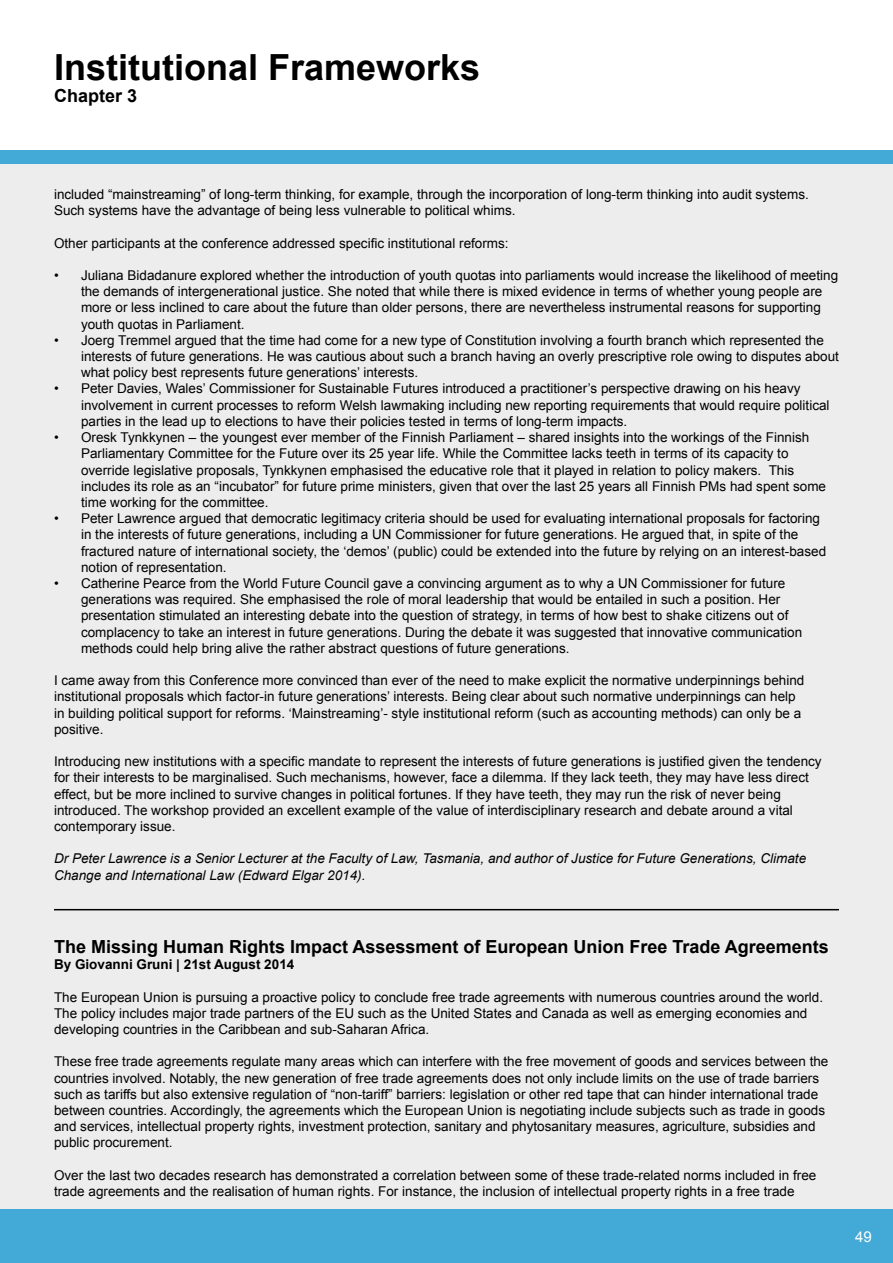
<style>
.page{position:relative;width:893px;height:1263px;background:#fff}
.page>*{position:absolute;margin:0;border:0;box-sizing:border-box;transform-origin:0 0}
.t1{font:700 36px "Arial";color:#000}
.t2{font:700 18px "Arial";color:#000}
.t3{font:15px "Arial";color:#fff}
.t4{font:13.5px/16.2px "Arial";color:#000}
.t5{font:italic 13.5px/16.2px "Arial";color:#000}
.t6{font:700 13.5px "Arial";color:#000}
</style>
<div class="page">
<div style="left:0;top:151px;width:893px;height:1112px;background:#ededee"></div>
<div style="left:0;top:1210px;width:893px;height:53px;background:#43a9d7"></div>
<div style="left:0;top:151px;width:893px;height:13px;background:#43a9d7"></div>
<hr style="left:54px;top:909px;width:785px;height:1px;background:#000">
<h1 class="t1" style="left:54px;top:44px;width:428px">Institutional Frameworks</h1>
<h2 class="t2" style="left:54px;top:83px;width:85px">Chapter 3</h2>
<p class="t4" style="left:54px;top:186px;width:756px">included “mainstreaming” of long-term thinking, for example, through the incorporation of long-term thinking into audit systems.<br>Such systems have the advantage of being less vulnerable to political whims.</p>
<p class="t4" style="left:54px;top:235px;width:456px">Other participants at the conference addressed specific institutional reforms:</p>
<p class="t4" style="left:81px;top:267px;width:759px;text-indent:-27px">• Juliana Bidadanure explored whether the introduction of youth quotas into parliaments would increase the likelihood of meeting the demands of intergenerational justice. She noted that while there is mixed evidence in terms of whether young people are more or less inclined to care about the future than older persons, there are nevertheless instrumental reasons for supporting youth quotas in Parliament.</p>
<p class="t4" style="left:81px;top:332px;width:759px;text-indent:-27px">• Joerg Tremmel argued that the time had come for a new type of Constitution involving a fourth branch which represented the interests of future generations. He was cautious about such a branch having an overly prescriptive role owing to disputes about what policy best represents future generations’ interests.</p>
<p class="t4" style="left:81px;top:381px;width:750px;text-indent:-27px">• Peter Davies, Wales’ Commissioner for Sustainable Futures introduced a practitioner’s perspective drawing on his heavy involvement in current processes to reform Welsh lawmaking including new reporting requirements that would require political parties in the lead up to elections to have their policies tested in terms of long-term impacts.</p>
<p class="t4" style="left:81px;top:429px;width:747px;text-indent:-27px">• Oresk Tynkkynen – the youngest ever member of the Finnish Parliament – shared insights into the workings of the Finnish Parliamentary Committee for the Future over its 25 year life. While the Committee lacks teeth in terms of its capacity to override legislative proposals, Tynkkynen emphasised the educative role that it played in relation to policy makers. This includes its role as an “incubator” for future prime ministers, given that over the last 25 years all Finnish PMs had spent some time working for the committee.</p>
<p class="t4" style="left:81px;top:510px;width:747px;text-indent:-27px">• Peter Lawrence argued that democratic legitimacy criteria should be used for evaluating international proposals for factoring in the interests of future generations, including a UN Commissioner for future generations. He argued that, in spite of the fractured nature of international society, the ‘demos’ (public) could be extended into the future by relying on an interest-based notion of representation.</p>
<p class="t4" style="left:81px;top:575px;width:723px;text-indent:-27px">• Catherine Pearce from the World Future Council gave a convincing argument as to why a UN Commissioner for future generations was required. She emphasised the role of moral leadership that would be entailed in such a position. Her presentation stimulated an interesting debate into the question of strategy, in terms of how best to shake citizens out of complacency to take an interest in future generations. During the debate it was suggested that innovative communication methods could help bring alive the rather abstract questions of future generations.</p>
<p class="t4" style="left:54px;top:672px;width:752px">I came away from this Conference more convinced than ever of the need to make explicit the normative underpinnings behind institutional proposals which factor-in future generations’ interests. Being clear about such normative underpinnings can help in building political support for reforms. ‘Mainstreaming’- style institutional reform (such as accounting methods) can only be a positive.</p>
<p class="t4" style="left:54px;top:753px;width:769px">Introducing new institutions with a specific mandate to represent the interests of future generations is justified given the tendency for their interests to be marginalised. Such mechanisms, however, face a dilemma. If they lack teeth, they may have less direct effect, but be more inclined to survive changes in political fortunes. If they have teeth, they may run the risk of never being introduced. The workshop provided an excellent example of the value of interdisciplinary research and debate around a vital contemporary issue.</p>
<p class="t5" style="left:54px;top:851px;width:754px">Dr Peter Lawrence is a Senior Lecturer at the Faculty of Law, Tasmania, and author of Justice for Future Generations, Climate<br>Change and International Law (Edward Elgar 2014).</p>
<h2 class="t2" style="left:54px;top:935px;width:776px">The Missing Human Rights Impact Assessment of European Union Free Trade Agreements</h2>
<p class="t6" style="left:54px;top:955px;width:242px">By Giovanni Gruni | 21st August 2014</p>
<p class="t4" style="left:54px;top:989px;width:771px">The European Union is pursuing a proactive policy to conclude free trade agreements with numerous countries around the world.<br>The policy includes major trade partners of the EU such as the United States and Canada as well as emerging economies and developing countries in the Caribbean and sub-Saharan Africa.</p>
<p class="t4" style="left:54px;top:1054px;width:776px">These free trade agreements regulate many areas which can interfere with the free movement of goods and services between the countries involved. Notably, the new generation of free trade agreements does not only include limits on the use of trade barriers such as tariffs but also extensive regulation of “non-tariff” barriers: legislation or other red tape that can hinder international trade between countries. Accordingly, the agreements which the European Union is negotiating include subjects such as trade in goods and services, intellectual property rights, investment protection, sanitary and phytosanitary measures, agriculture, subsidies and public procurement.</p>
<p class="t4" style="left:54px;top:1167px;width:764px">Over the last two decades research has demonstrated a correlation between some of these trade-related norms included in free trade agreements and the realisation of human rights. For instance, the inclusion of intellectual property rights in a free trade</p>
<p class="t3" style="left:855px;top:1226px;width:18px">49</p>
</div>
